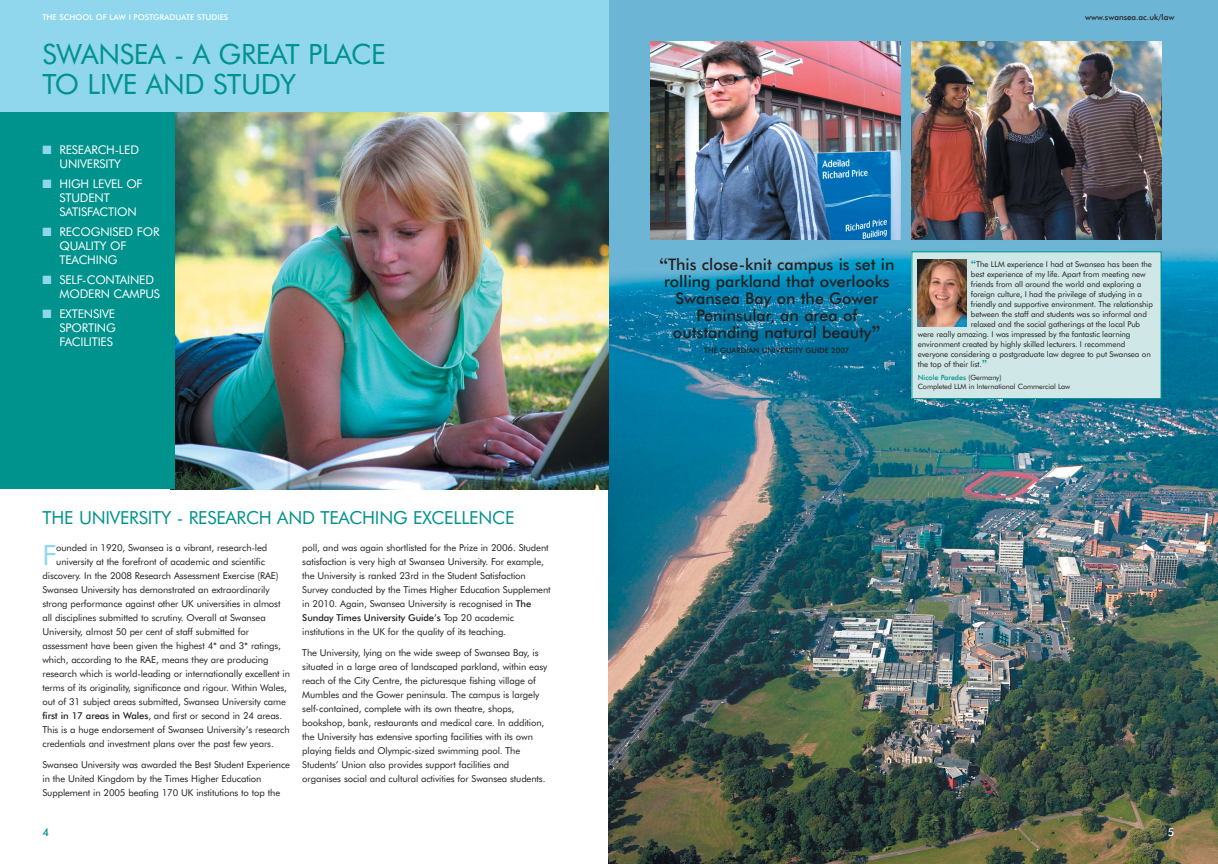
<style>
.page{position:relative;width:1218px;height:864px;background:#fff}
.page>*{position:absolute;margin:0;border:0;box-sizing:border-box;transform-origin:0 0}
.t1{font:28px/30px "Futura BT";letter-spacing:-.01em;color:#00928c}
.t2{font:28px "Futura BT";color:#90d7ed}
.t3{font:18px "Futura BT";letter-spacing:-.01em;color:#00928c}
.t4{font:500 16px/17px "Futura BT";color:#231f1f;text-align:center}
.t5{font:12px/14px "Futura BT";letter-spacing:-.01em;color:#fff}
.t6{font:500 11px "Futura BT";color:#00928c}
.t7{font:500 11px "Futura BT";color:#fff}
.t8{font:9.5px/14px "Futura BT";letter-spacing:-.01em;color:#231f1f}
.t9{font:8px "Futura BT";letter-spacing:-.01em;color:#231f1f}
.t10{font:500 8px "Futura BT";color:#fff}
.t11{font:500 8px "Futura BT";color:#231f1f}
.t12{font:500 7.5px "Futura BT";color:#231f1f}
.t13{font:7.2px/9px "Futura BT";letter-spacing:-.01em;color:#231f1f}
.s1{color:#90d7ed}
.s2{font-weight:500}
.s3{font-family:"Century IT Cby BT";font-weight:400;font-size:24px}
.s4{font-family:"Century IT Cby BT";font-size:14px;color:#00928c}
.s5{font-weight:500;color:#00928c}
</style>
<div class="page">
<img style="left:608px;top:0;width:610px;height:864px">
<div style="left:0;top:0;width:608px;height:112px;background:#90d7ed"></div>
<img style="left:175px;top:112px;width:433px;height:377px">
<div style="left:0;top:112px;width:175px;height:377px;background:#00928c"></div>
<img style="left:912px;top:42px;width:249px;height:198px">
<img style="left:651px;top:42px;width:249px;height:198px">
<div style="left:912px;top:252px;width:249px;height:147px;background:#cfe7e6"></div>
<div style="left:912px;top:252px;width:249px;height:147px;border:1px solid #00928c"></div>
<img style="left:917px;top:260px;width:50px;height:66px">
<p class="t10" style="left:43px;top:14px;width:187px">THE SCHOOL OF LAW I POSTGRADUATE STUDIES</p>
<h1 class="t1" style="left:43px;top:41px;width:345px">SWANSEA - A GREAT PLACE<br>TO LIVE AND STUDY</h1>
<p class="t5" style="left:43px;top:144px;width:98px;text-align:center"><span class="s1">■</span> RESEARCH-LED<br>UNIVERSITY</p>
<p class="t5" style="left:60px;top:178px;width:85px;text-indent:-17px"><span class="s1">■</span> HIGH LEVEL OF<br>STUDENT<br>SATISFACTION</p>
<p class="t5" style="left:60px;top:226px;width:102px;text-indent:-17px"><span class="s1">■</span> RECOGNISED FOR<br>QUALITY OF<br>TEACHING</p>
<p class="t5" style="left:60px;top:274px;width:102px;text-indent:-17px"><span class="s1">■</span> SELF-CONTAINED<br>MODERN CAMPUS</p>
<p class="t5" style="left:60px;top:308px;width:58px;text-align:justify;text-indent:-17px"><span class="s1">■</span> EXTENSIVE SPORTING FACILITIES</p>
<h2 class="t3" style="left:43px;top:510px;width:473px">THE UNIVERSITY - RESEARCH AND TEACHING EXCELLENCE</h2>
<h1 class="t2" style="left:43px;top:544px;width:16px">F</h1>
<p class="t8" style="left:56px;top:542px;width:213px">ounded in 1920, Swansea is a vibrant, research-led</p>
<p class="t8" style="left:56px;top:556px;width:210px">university at the forefront of academic and scientific</p>
<p class="t8" style="left:43px;top:570px;width:237px">discovery. In the 2008 Research Assessment Exercise (RAE)</p>
<p class="t8" style="left:43px;top:584px;width:229px">Swansea University has demonstrated an extraordinarily</p>
<p class="t8" style="left:43px;top:598px;width:239px">strong performance against other UK universities in almost</p>
<p class="t8" style="left:43px;top:612px;width:225px">all disciplines submitted to scrutiny. Overall at Swansea</p>
<p class="t8" style="left:43px;top:626px;width:208px">University, almost 50 per cent of staff submitted for</p>
<p class="t8" style="left:43px;top:640px;width:240px">assessment have been given the highest 4* and 3* ratings,</p>
<p class="t8" style="left:43px;top:654px;width:227px">which, according to the RAE, means they are producing</p>
<p class="t8" style="left:43px;top:668px;width:249px">research which is world-leading or internationally excellent in</p>
<p class="t8" style="left:43px;top:682px;width:246px">terms of its originality, significance and rigour. Within Wales,</p>
<p class="t8" style="left:43px;top:696px;width:245px">out of 31 subject areas submitted, Swansea University came</p>
<p class="t8" style="left:43px;top:710px;width:241px"><span class="s2">first in 17 areas in Wales</span>, and first or second in 24 areas.</p>
<p class="t8" style="left:43px;top:724px;width:249px">This is a huge endorsement of Swansea University’s research</p>
<p class="t8" style="left:43px;top:738px;width:233px">credentials and investment plans over the past few years.</p>
<p class="t8" style="left:43px;top:758px;width:249px">Swansea University was awarded the Best Student Experience in the United Kingdom by the Times Higher Education<br>Supplement in 2005 beating 170 UK institutions to top the</p>
<p class="t8" style="left:302px;top:542px;width:250px">poll, and was again shortlisted for the Prize in 2006. Student satisfaction is very high at Swansea University. For example, the University is ranked 23rd in the Student Satisfaction Survey conducted by the Times Higher Education Supplement in 2010. Again, Swansea University is recognised in <span class="s2">The Sunday Times University Guide’s</span> Top 20 academic institutions in the UK for the quality of its teaching.</p>
<p class="t8" style="left:302px;top:646px;width:247px">The University, lying on the wide sweep of Swansea Bay, is situated in a large area of landscaped parkland, within easy reach of the City Centre, the picturesque fishing village of Mumbles and the Gower peninsula. The campus is largely self-contained, complete with its own theatre, shops, bookshop, bank, restaurants and medical care. In addition, the University has extensive sporting facilities with its own playing fields and Olympic-sized swimming pool. The Students’ Union also provides support facilities and organises social and cultural activities for Swansea students.</p>
<p class="t11" style="left:1085px;top:14px;width:91px">www.swansea.ac.uk/law</p>
<h3 class="t4" style="left:659px;top:257px;width:237px"><span class="s3">“</span>This close-knit campus is set in rolling parkland that overlooks<br>Swansea Bay on the Gower<br>Peninsular, an area of outstanding natural beauty<span class="s3">”</span></h3>
<p class="t12" style="left:704px;top:347px;width:147px">THE GUARDIAN UNIVERSITY GUIDE 2007</p>
<p class="t9" style="left:971px;top:261px;width:183px"><span class="s4">“</span>The LLM experience I had at Swansea has been the</p>
<p class="t9" style="left:971px;top:271px;width:176px">best experience of my life. Apart from meeting new</p>
<p class="t9" style="left:971px;top:281px;width:172px">friends from all around the world and exploring a</p>
<p class="t9" style="left:971px;top:291px;width:173px">foreign culture, I had the privilege of studying in a</p>
<p class="t9" style="left:971px;top:301px;width:184px">friendly and supportive environment. The relationship</p>
<p class="t9" style="left:971px;top:311px;width:178px">between the staff and students was so informal and</p>
<p class="t9" style="left:971px;top:321px;width:171px">relaxed and the social gatherings at the local Pub</p>
<p class="t9" style="left:918px;top:331px;width:214px">were really amazing. I was impressed by the fantastic learning</p>
<p class="t9" style="left:918px;top:341px;width:209px">environment created by highly skilled lecturers. I recommend</p>
<p class="t9" style="left:918px;top:351px;width:235px">everyone considering a postgraduate law degree to put Swansea on</p>
<p class="t9" style="left:918px;top:361px;width:71px">the top of their list.<span class="s4">”</span></p>
<p class="t13" style="left:918px;top:374px;width:154px"><span class="s5">Nicole Paredes</span> (Germany)<br>Completed LLM in International Commercial Law</p>
<p class="t6" style="left:43px;top:828px;width:8px">4</p>
<p class="t7" style="left:1168px;top:828px;width:8px">5</p>
</div>
